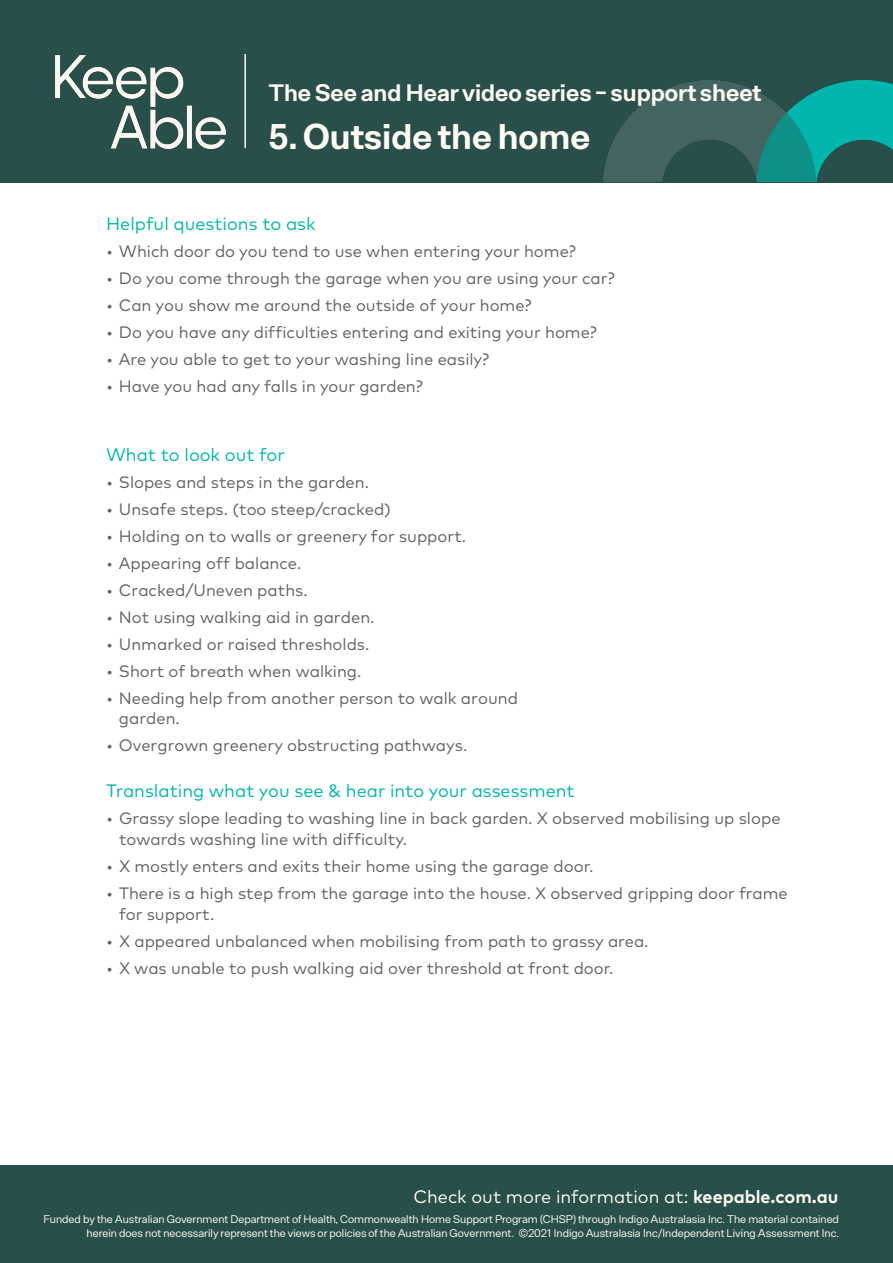
<style>
.page{position:relative;width:893px;height:1263px;background:#fff}
.page>*{position:absolute;margin:0;border:0;box-sizing:border-box;transform-origin:0 0}
.Headers{font:700 36px "Arbeit";color:#fefaf4}
.t1{font:700 24px "Arbeit";color:#fefaf4}
.Body_text{font:18px "Mark Pro";color:#00b6ad}
.t2{font:18px "Mark Pro";color:#fefaf4}
.Body_text-2{font:16.5px/19.8px "Mark Pro";color:#616163}
.t3{font:11.25px/13.5px "Arbeit";color:#fefaf4;text-align:right}
.s1{font-weight:700}
</style>
<div class="page">
<div style="left:0;top:1165px;width:893px;height:98px;background:#294f4a"></div>
<div style="left:0;top:0;width:893px;height:182px;background:#294f4a"></div>
<img style="left:603px;top:80px;width:290px;height:102px">
<img style="left:55px;top:55px;width:171px;height:94px">
<hr style="left:244px;top:54px;width:2px;height:94px;background:#fefaf4">
<h2 class="t1" style="left:269px;top:78px;width:494px">The See and Hear video series - support sheet</h2>
<p class="Headers" style="left:269px;top:114px;width:323px">5. Outside the home</p>
<p class="Body_text" style="left:106px;top:210px;width:211px">Helpful questions to ask</p>
<p class="Body_text-2" style="left:106px;top:240px;width:471px">• Which door do you tend to use when entering your home?</p>
<p class="Body_text-2" style="left:106px;top:267px;width:510px">• Do you come through the garage when you are using your car?</p>
<p class="Body_text-2" style="left:106px;top:294px;width:427px">• Can you show me around the outside of your home?</p>
<p class="Body_text-2" style="left:106px;top:321px;width:492px">• Do you have any difficulties entering and exiting your home?</p>
<p class="Body_text-2" style="left:106px;top:348px;width:385px">• Are you able to get to your washing line easily?</p>
<p class="Body_text-2" style="left:106px;top:375px;width:318px">• Have you had any falls in your garden?</p>
<p class="Body_text" style="left:106px;top:441px;width:180px">What to look out for</p>
<p class="Body_text-2" style="left:106px;top:471px;width:264px">• Slopes and steps in the garden.</p>
<p class="Body_text-2" style="left:106px;top:498px;width:286px">• Unsafe steps. (too steep/cracked)</p>
<p class="Body_text-2" style="left:106px;top:525px;width:361px">• Holding on to walls or greenery for support.</p>
<p class="Body_text-2" style="left:106px;top:552px;width:197px">• Appearing off balance.</p>
<p class="Body_text-2" style="left:106px;top:579px;width:203px">• Cracked/Uneven paths.</p>
<p class="Body_text-2" style="left:106px;top:606px;width:270px">• Not using walking aid in garden.</p>
<p class="Body_text-2" style="left:106px;top:633px;width:265px">• Unmarked or raised thresholds.</p>
<p class="Body_text-2" style="left:106px;top:660px;width:257px">• Short of breath when walking.</p>
<p class="Body_text-2" style="left:119px;top:687px;width:401px;text-indent:-13px">• Needing help from another person to walk around garden.</p>
<p class="Body_text-2" style="left:106px;top:733px;width:363px">• Overgrown greenery obstructing pathways.</p>
<p class="Body_text" style="left:106px;top:777px;width:470px">Translating what you see &amp; hear into your assessment</p>
<p class="Body_text-2" style="left:106px;top:807px;width:676px">• Grassy slope leading to washing line in back garden. X observed mobilising up slope</p>
<p class="Body_text-2" style="left:119px;top:828px;width:290px">towards washing line with difficulty.</p>
<p class="Body_text-2" style="left:106px;top:855px;width:489px">• X mostly enters and exits their home using the garage door.</p>
<p class="Body_text-2" style="left:106px;top:882px;width:683px">• There is a high step from the garage into the house. X observed gripping door frame</p>
<p class="Body_text-2" style="left:119px;top:903px;width:97px">for support.</p>
<p class="Body_text-2" style="left:106px;top:930px;width:544px">• X appeared unbalanced when mobilising from path to grassy area.</p>
<p class="Body_text-2" style="left:106px;top:957px;width:509px">• X was unable to push walking aid over threshold at front door.</p>
<p class="t2" style="left:413px;top:1183px;width:426px">Check out more information at: <span class="s1">keepable.com.au</span></p>
<p class="t3" style="left:44px;top:1212px;width:797px">Funded by the Australian Government Department of Health, Commonwealth Home Support Program (CHSP) through Indigo Australasia Inc. The material contained herein does not necessarily represent the views or policies of the Australian Government. ©2021 Indigo Australasia Inc/Independent Living Assessment Inc.</p>
</div>
